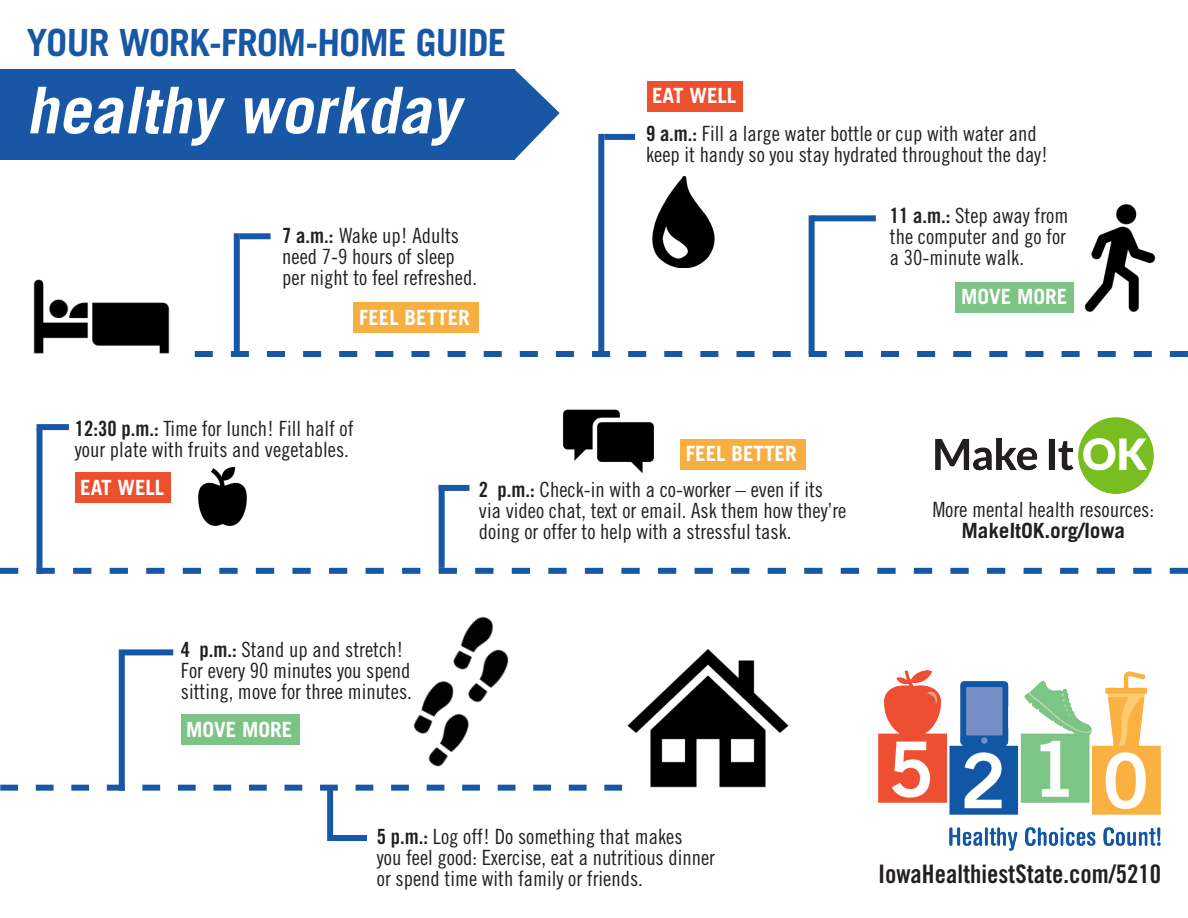
<style>
.page{position:relative;width:1188px;height:918px;background:#fff}
.page>*{position:absolute;margin:0;border:0;box-sizing:border-box;transform-origin:0 0}
.t1{font:italic 700 64.5px "Trade Gothic";color:#fff}
.t2{font:700 37.5px "Trade Gothic";color:#1857a5}
.t3{font:25.5px "Trade Gothic Bold Cond Twenty";color:#231f20}
.t4{font:21px/21px "Trade Gothic Cond Eighteen";color:#231f20}
.t5{font:700 21px "Trade Gothic";color:#fff}
.t6{font:700 21px "Trade Gothic";color:#231f20}
.s1{font-family:"Trade Gothic Bold Cond Twenty"}
</style>
<div class="page">
<img style="left:652px;top:177px;width:63px;height:90px">
<div style="left:354px;top:302px;width:125px;height:31px;background:#f8af42"></div>
<img style="left:878px;top:670px;width:283px;height:181px">
<div style="left:0;top:69px;width:515px;height:91px;background:#1857a5"></div>
<svg style="left:515px;top:70px;width:45px;height:89px"></svg>
<svg style="left:195px;top:351px;width:993px;height:6px"></svg>
<svg style="left:0;top:568px;width:1188px;height:6px"></svg>
<svg style="left:0;top:785px;width:617px;height:6px"></svg>
<div style="left:681px;top:439px;width:125px;height:31px;background:#f8af42"></div>
<div style="left:647px;top:81px;width:95px;height:31px;background:#ed502f"></div>
<div style="left:956px;top:282px;width:118px;height:31px;background:#7cc485"></div>
<div style="left:75px;top:473px;width:96px;height:30px;background:#ed502f"></div>
<div style="left:181px;top:714px;width:118px;height:31px;background:#7cc485"></div>
<img style="left:935px;top:418px;width:219px;height:76px">
<img style="left:33px;top:279px;width:137px;height:75px">
<img style="left:1084px;top:204px;width:72px;height:108px">
<img style="left:198px;top:466px;width:49px;height:60px">
<img style="left:563px;top:409px;width:91px;height:65px">
<img style="left:413px;top:696px;width:56px;height:71px">
<img style="left:426px;top:616px;width:83px;height:100px">
<img style="left:617px;top:649px;width:172px;height:142px">
<div style="left:119px;top:655px;width:6px;height:136px;background:#1857a5"></div>
<div style="left:119px;top:649px;width:54px;height:6px;background:#1857a5"></div>
<div style="left:327px;top:788px;width:6px;height:53px;background:#1857a5"></div>
<div style="left:330px;top:835px;width:37px;height:6px;background:#1857a5"></div>
<div style="left:439px;top:485px;width:6px;height:83px;background:#1857a5"></div>
<div style="left:439px;top:485px;width:30px;height:6px;background:#1857a5"></div>
<div style="left:37px;top:429px;width:6px;height:145px;background:#1857a5"></div>
<div style="left:37px;top:424px;width:32px;height:6px;background:#1857a5"></div>
<div style="left:809px;top:215px;width:6px;height:139px;background:#1857a5"></div>
<div style="left:812px;top:215px;width:64px;height:6px;background:#1857a5"></div>
<div style="left:598px;top:134px;width:6px;height:223px;background:#1857a5"></div>
<div style="left:604px;top:134px;width:31px;height:6px;background:#1857a5"></div>
<div style="left:234px;top:233px;width:6px;height:124px;background:#1857a5"></div>
<div style="left:240px;top:233px;width:31px;height:6px;background:#1857a5"></div>
<p class="t2" style="left:26px;top:20px;width:482px">YOUR WORK-FROM-HOME GUIDE</p>
<p class="t1" style="left:26px;top:71px;width:449px">healthy workday</p>
<p class="t4" style="left:282px;top:225px;width:178px"><span class="s1">7 a.m.:</span> Wake up! Adults</p>
<p class="t4" style="left:282px;top:246px;width:174px">need 7-9 hours of sleep</p>
<p class="t4" style="left:282px;top:267px;width:196px">per night to feel refreshed.</p>
<p class="t5" style="left:359px;top:304px;width:112px">FEEL BETTER</p>
<p class="t4" style="left:75px;top:417px;width:280px"><span class="s1">12:30 p.m.:</span> Time for lunch! Fill half of your plate with fruits and vegetables.</p>
<p class="t5" style="left:652px;top:83px;width:86px">EAT WELL</p>
<p class="t4" style="left:646px;top:122px;width:404px"><span class="s1">9 a.m.:</span> Fill a large water bottle or cup with water and keep it handy so you stay hydrated throughout the day!</p>
<p class="t4" style="left:890px;top:205px;width:180px;text-align:justify"><span class="s1">11 a.m.:</span> Step away from the computer and go for a 30-minute walk.</p>
<p class="t5" style="left:686px;top:441px;width:112px">FEEL BETTER</p>
<p class="t5" style="left:961px;top:284px;width:108px">MOVE MORE</p>
<p class="t5" style="left:80px;top:474px;width:86px">EAT WELL</p>
<p class="t4" style="left:479px;top:478px;width:369px"><span class="s1">2 p.m.:</span> Check-in with a co-worker – even if its via video chat, text or email. Ask them how they’re doing or offer to help with a stressful task.</p>
<p class="t4" style="left:932px;top:499px;width:224px">More mental health resources:</p>
<p class="t6" style="left:962px;top:518px;width:165px">MakeItOK.org/Iowa</p>
<p class="t4" style="left:181px;top:639px;width:232px"><span class="s1">4 p.m.:</span> Stand up and stretch!<br>For every 90 minutes you spend sitting, move for three minutes.</p>
<p class="t5" style="left:186px;top:716px;width:108px">MOVE MORE</p>
<p class="t4" style="left:377px;top:826px;width:307px"><span class="s1">5 p.m.:</span> Log off! Do something that makes</p>
<p class="t4" style="left:377px;top:847px;width:340px">you feel good: Exercise, eat a nutritious dinner</p>
<p class="t4" style="left:377px;top:868px;width:267px">or spend time with family or friends.</p>
<p class="t3" style="left:878px;top:859px;width:285px">IowaHealthiestState.com/5210</p>
</div>
